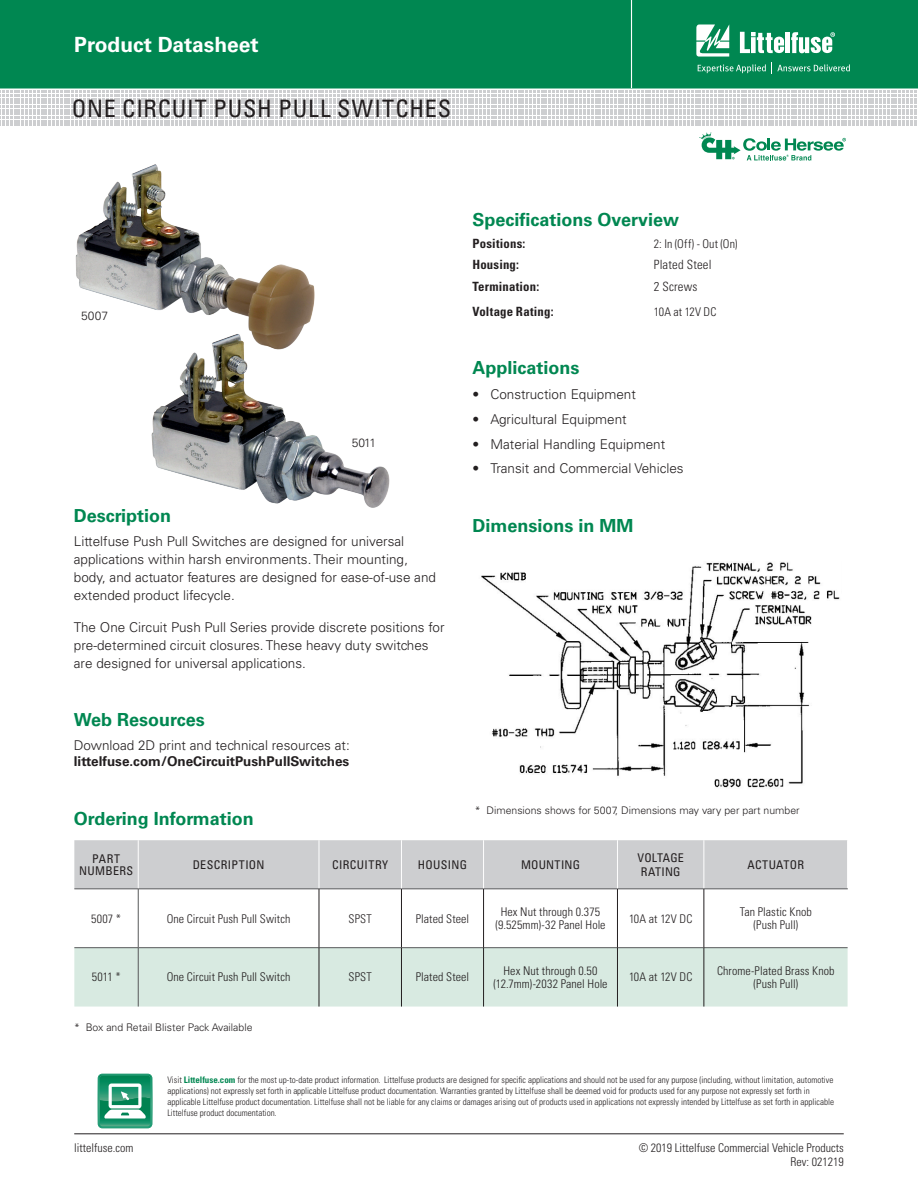
<style>
.page{position:relative;width:918px;height:1188px;background:#fff}
.page>*{position:absolute;margin:0;border:0;box-sizing:border-box;transform-origin:0 0}
.Head_Large{font:condensed 24px "Univers LT Std";letter-spacing:.035em;color:#231f20}
.t1{font:700 21px "Univers LT Std";color:#fff}
.Green_Subheads{font:700 18px "Univers LT Std";color:#008751}
.Body_text{font:300 13.5px/18px "Univers LT Std";color:#231f20}
.Body_text-2{font:700 13.5px/16.5px "Univers LT Std";color:#231f20}
.Specifications{font:700 condensed 12.75px "Univers LT Std";letter-spacing:.015em;color:#231f20}
.Specifications-2{font:300 condensed 12.75px "Univers LT Std";letter-spacing:.02em;color:#231f20}
.Chart_Body{font:300 condensed 12px/13.5px "Univers LT Std";letter-spacing:.005em;color:#231f20;text-align:center}
.Chart_Body-2{font:condensed 12px/12px "Univers LT Std";letter-spacing:.025em;color:#231f20;text-align:center}
.Specifications-3{font:300 condensed 12px "Univers LT Std";letter-spacing:.01em;color:#231f20}
.t2{font:300 12px "Univers LT Std";color:#231f20}
.t3{font:300 10.5px "Univers LT Std";color:#231f20}
.t4{font:300 condensed 9px/10.8px "Univers LT Std";color:#231f20}
.s1{font-weight:300}
.s2{font-weight:700;color:#008751}
</style>
<div class="page">
<div style="left:0;top:0;width:918px;height:88px;background:#008751"></div>
<hr style="left:631px;top:0;width:1px;height:88px;background:#fff">
<hr style="left:74px;top:1134px;width:770px;height:1px;background:#231f20">
<svg style="left:0;top:91px;width:917px;height:35px"></svg>
<svg style="left:696px;top:24px;width:33px;height:33px"></svg>
<hr style="left:786px;top:32px;width:4px;height:21px;background:#fff">
<svg style="left:791px;top:32px;width:44px;height:21px"></svg>
<svg style="left:740px;top:32px;width:44px;height:21px"></svg>
<svg style="left:698px;top:64px;width:68px;height:9px"></svg>
<svg style="left:772px;top:63px;width:78px;height:11px"></svg>
<img style="left:75px;top:164px;width:240px;height:162px">
<img style="left:151px;top:326px;width:239px;height:182px">
<svg style="left:699px;top:132px;width:147px;height:29px"></svg>
<svg style="left:98px;top:1074px;width:54px;height:54px"></svg>
<div style="left:74px;top:840px;width:773px;height:49px;background:#cdced0"></div>
<svg style="left:137px;top:890px;width:567px;height:57px"></svg>
<div style="left:74px;top:948px;width:774px;height:59px;background:#d8eae1"></div>
<hr style="left:138px;top:840px;width:1px;height:49px;background:#fff">
<hr style="left:319px;top:840px;width:1px;height:49px;background:#fff">
<hr style="left:401px;top:840px;width:1px;height:49px;background:#fff">
<hr style="left:483px;top:840px;width:1px;height:49px;background:#fff">
<hr style="left:617px;top:840px;width:1px;height:49px;background:#fff">
<hr style="left:704px;top:840px;width:1px;height:49px;background:#fff">
<hr style="left:74px;top:889px;width:64px;height:1px;background:#57585a">
<hr style="left:138px;top:889px;width:181px;height:1px;background:#57585a">
<hr style="left:319px;top:889px;width:82px;height:1px;background:#57585a">
<hr style="left:401px;top:889px;width:83px;height:1px;background:#57585a">
<hr style="left:484px;top:889px;width:133px;height:1px;background:#57585a">
<hr style="left:617px;top:889px;width:87px;height:1px;background:#57585a">
<hr style="left:704px;top:889px;width:144px;height:1px;background:#57585a">
<hr style="left:74px;top:947px;width:64px;height:1px;background:#57585a">
<hr style="left:138px;top:947px;width:181px;height:1px;background:#57585a">
<hr style="left:319px;top:947px;width:82px;height:1px;background:#57585a">
<hr style="left:401px;top:947px;width:82px;height:1px;background:#57585a">
<hr style="left:484px;top:947px;width:133px;height:1px;background:#57585a">
<hr style="left:618px;top:947px;width:86px;height:1px;background:#57585a">
<hr style="left:704px;top:947px;width:144px;height:1px;background:#57585a">
<hr style="left:319px;top:889px;width:1px;height:59px;background:#231f20">
<hr style="left:401px;top:889px;width:1px;height:59px;background:#231f20">
<hr style="left:319px;top:948px;width:1px;height:59px;background:#231f20">
<hr style="left:401px;top:948px;width:1px;height:59px;background:#231f20">
<hr style="left:138px;top:889px;width:1px;height:59px;background:#57585a">
<hr style="left:138px;top:948px;width:1px;height:59px;background:#57585a">
<hr style="left:704px;top:889px;width:1px;height:59px;background:#231f20">
<hr style="left:704px;top:948px;width:1px;height:59px;background:#231f20">
<hr style="left:617px;top:889px;width:1px;height:59px;background:#231f20">
<hr style="left:617px;top:948px;width:1px;height:59px;background:#231f20">
<hr style="left:483px;top:889px;width:1px;height:59px;background:#231f20">
<hr style="left:483px;top:948px;width:1px;height:59px;background:#231f20">
<img style="left:481px;top:562px;width:359px;height:226px">
<h2 class="t1" style="left:74px;top:32px;width:186px">Product Datasheet</h2>
<p class="Head_Large" style="left:72px;top:94px;width:381px">ONE CIRCUIT PUSH PULL SWITCHES</p>
<p class="t2" style="left:81px;top:309px;width:28px">5007</p>
<p class="t2" style="left:352px;top:436px;width:26px">5011</p>
<p class="Green_Subheads" style="left:74px;top:505px;width:99px">Description</p>
<p class="Body_text" style="left:74px;top:533px;width:364px">Littelfuse Push Pull Switches are designed for universal applications within harsh environments. Their mounting, body, and actuator features are designed for ease-of-use and extended product lifecycle.</p>
<p class="Body_text" style="left:74px;top:618px;width:372px">The One Circuit Push Pull Series provide discrete positions for pre-determined circuit closures. These heavy duty switches are designed for universal applications.</p>
<p class="Green_Subheads" style="left:74px;top:709px;width:132px">Web Resources</p>
<p class="Body_text-2" style="left:74px;top:737px;width:277px"><span class="s1">Download 2D print and technical resources at: </span>littelfuse.com/OneCircuitPushPullSwitches</p>
<p class="Green_Subheads" style="left:74px;top:808px;width:181px">Ordering Information</p>
<p class="Green_Subheads" style="left:472px;top:209px;width:208px">Specifications Overview</p>
<p class="Specifications" style="left:472px;top:235px;width:55px">Positions:</p>
<p class="Specifications-3" style="left:654px;top:236px;width:85px">2: In (Off) - Out (On)</p>
<p class="Specifications" style="left:472px;top:257px;width:48px">Housing:</p>
<p class="Specifications-2" style="left:654px;top:257px;width:59px">Plated Steel</p>
<p class="Specifications" style="left:472px;top:279px;width:68px">Termination:</p>
<p class="Specifications-2" style="left:654px;top:279px;width:45px">2 Screws</p>
<p class="Specifications" style="left:472px;top:303px;width:83px">Voltage Rating:</p>
<p class="Specifications-3" style="left:654px;top:304px;width:64px">10A at 12V DC</p>
<p class="Green_Subheads" style="left:472px;top:357px;width:109px">Applications</p>
<p class="Body_text" style="left:472px;top:385px;width:165px">• Construction Equipment</p>
<p class="Body_text" style="left:472px;top:410px;width:156px">• Agricultural Equipment</p>
<p class="Body_text" style="left:472px;top:435px;width:194px">• Material Handling Equipment</p>
<p class="Body_text" style="left:472px;top:460px;width:213px">• Transit and Commercial Vehicles</p>
<p class="Green_Subheads" style="left:472px;top:515px;width:162px">Dimensions in MM</p>
<p class="t3" style="left:475px;top:804px;width:326px">* Dimensions shows for 5007, Dimensions may vary per part number</p>
<p class="Chart_Body-2" style="left:79px;top:852px;width:56px">PART<br>NUMBERS</p>
<p class="Chart_Body-2" style="left:193px;top:858px;width:73px">DESCRIPTION</p>
<p class="Chart_Body-2" style="left:332px;top:858px;width:58px">CIRCUITRY</p>
<p class="Chart_Body-2" style="left:418px;top:858px;width:51px">HOUSING</p>
<p class="Chart_Body-2" style="left:521px;top:858px;width:61px">MOUNTING</p>
<p class="Chart_Body-2" style="left:637px;top:850px;width:48px;line-height:14.2px;text-align:left">VOLTAGE<br>RATING</p>
<p class="Chart_Body-2" style="left:747px;top:858px;width:58px">ACTUATOR</p>
<p class="Chart_Body" style="left:91px;top:912px;width:32px">5007 *</p>
<p class="Chart_Body" style="left:167px;top:912px;width:125px">One Circuit Push Pull Switch</p>
<p class="Chart_Body" style="left:349px;top:912px;width:25px">SPST</p>
<p class="Chart_Body" style="left:416px;top:912px;width:55px">Plated Steel</p>
<p class="Chart_Body" style="left:495px;top:905px;width:112px">Hex Nut through 0.375 (9.525mm)-32 Panel Hole</p>
<p class="Chart_Body" style="left:629px;top:912px;width:65px">10A at 12V DC</p>
<p class="Chart_Body" style="left:740px;top:905px;width:74px">Tan Plastic Knob</p>
<p class="Chart_Body" style="left:753px;top:918px;width:46px">(Push Pull)</p>
<p class="Chart_Body" style="left:92px;top:970px;width:31px">5011 *</p>
<p class="Chart_Body" style="left:167px;top:970px;width:125px">One Circuit Push Pull Switch</p>
<p class="Chart_Body" style="left:349px;top:970px;width:25px">SPST</p>
<p class="Chart_Body" style="left:416px;top:970px;width:55px">Plated Steel</p>
<p class="Chart_Body" style="left:493px;top:964px;width:116px">Hex Nut through 0.50 (12.7mm)-2032 Panel Hole</p>
<p class="Chart_Body" style="left:629px;top:970px;width:65px">10A at 12V DC</p>
<p class="Chart_Body" style="left:717px;top:964px;width:119px">Chrome-Plated Brass Knob (Push Pull)</p>
<p class="t3" style="left:74px;top:1021px;width:180px">* Box and Retail Blister Pack Available</p>
<h3 class="Chart_Body" style="left:74px;top:1141px;width:61px">littelfuse.com</h3>
<p class="t4" style="left:167px;top:1075px;width:668px">Visit <span class="s2">Littelfuse.com</span> for the most up-to-date product information. Littelfuse products are designed for specific applications and should not be used for any purpose (including, without limitation, automotive applications) not expressly set forth in applicable Littelfuse product documentation. Warranties granted by Littelfuse shall be deemed void for products used for any purpose not expressly set forth in applicable Littelfuse product documentation. Littelfuse shall not be liable for any claims or damages arising out of products used in applications not expressly intended by Littelfuse as set forth in applicable Littelfuse product documentation.</p>
<h3 class="Chart_Body" style="left:639px;top:1141px;width:207px;text-align:right">© 2019 Littelfuse Commercial Vehicle Products<br>Rev: 021219</h3>
</div>
